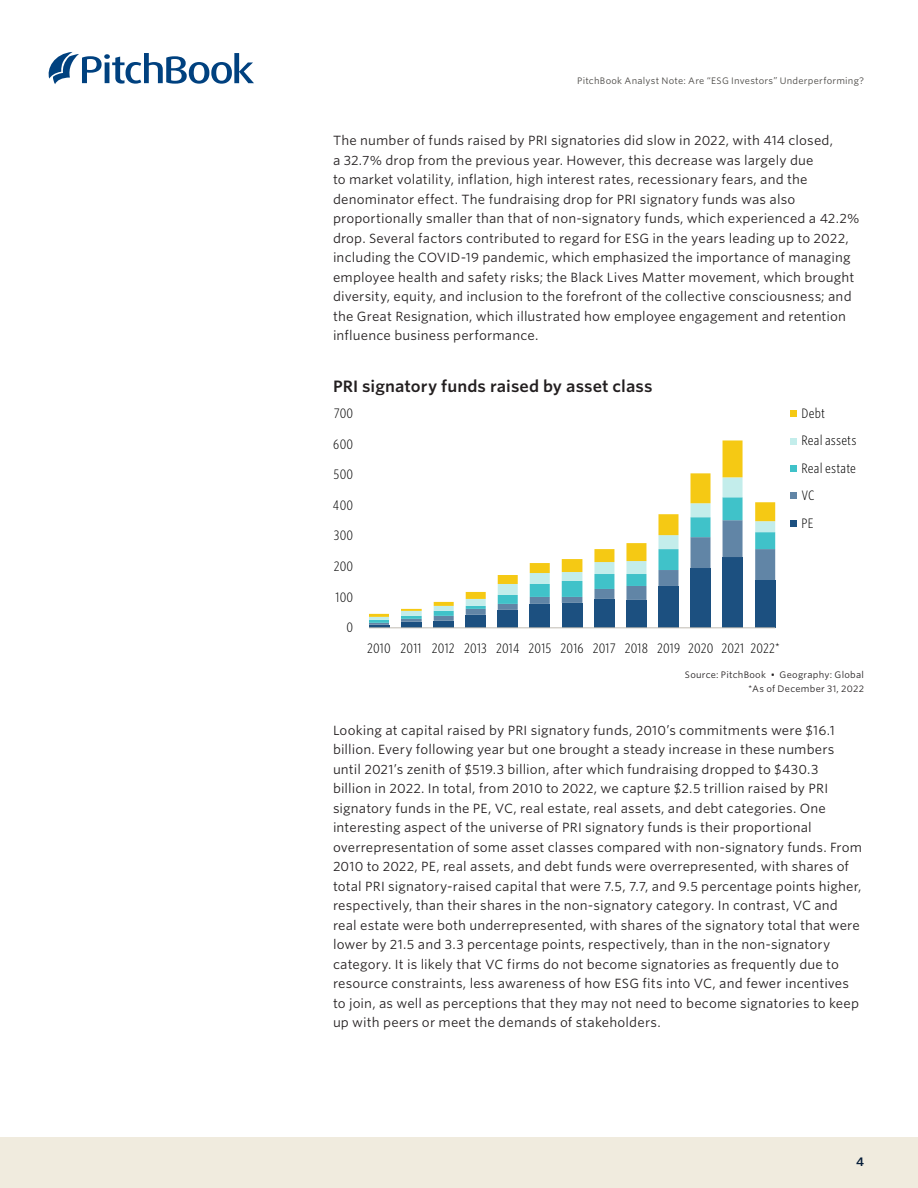
<style>
.page{position:relative;width:918px;height:1188px;background:#fff}
.page>*{position:absolute;margin:0;border:0;box-sizing:border-box;transform-origin:0 0}
.AN_Chart_table_title{font:600 15.75px "Whitney S Sm";letter-spacing:.005em;color:#231f20}
.t1{font:300 13.05px/27.5px "Whitney Cond S Sm";letter-spacing:.005em;color:#000}
.AN_Body_copy_-_runt{font:12.75px/19.5px "Whitney S Sm";letter-spacing:.01em;color:#231f20}
.t2{font:600 12px "Whitney S Sm";color:#051c38}
.t3{font:9px "Whitney S Sm";letter-spacing:.025em;color:#484643}
.AN_Source_tag{font:9px "Whitney S Sm";letter-spacing:.025em;color:#231f20}
</style>
<div class="page">
<svg style="left:49px;top:52px;width:205px;height:32px"></svg>
<div style="left:0;top:1137px;width:918px;height:51px;background:#f0ebde"></div>
<svg style="left:791px;top:411px;width:6px;height:6px"></svg>
<svg style="left:791px;top:438px;width:6px;height:6px"></svg>
<div style="left:791px;top:465px;width:6px;height:7px;background:#40c2c9"></div>
<div style="left:791px;top:492px;width:6px;height:7px;background:#6185a6"></div>
<div style="left:791px;top:520px;width:6px;height:7px;background:#1c5080"></div>
<div style="left:755px;top:580px;width:20px;height:48px;background:#1c5080"></div>
<div style="left:723px;top:557px;width:20px;height:71px;background:#1c5080"></div>
<div style="left:691px;top:568px;width:20px;height:60px;background:#1c5080"></div>
<div style="left:658px;top:586px;width:21px;height:42px;background:#1c5080"></div>
<div style="left:626px;top:600px;width:20px;height:28px;background:#1c5080"></div>
<div style="left:594px;top:599px;width:20px;height:29px;background:#1c5080"></div>
<div style="left:562px;top:603px;width:20px;height:25px;background:#1c5080"></div>
<div style="left:530px;top:604px;width:20px;height:24px;background:#1c5080"></div>
<div style="left:498px;top:610px;width:20px;height:18px;background:#1c5080"></div>
<div style="left:466px;top:615px;width:20px;height:13px;background:#1c5080"></div>
<div style="left:434px;top:621px;width:20px;height:7px;background:#1c5080"></div>
<div style="left:401px;top:622px;width:21px;height:6px;background:#1c5080"></div>
<hr style="left:369px;top:625px;width:20px;height:3px;background:#1c5080">
<svg style="left:369px;top:440px;width:406px;height:177px"></svg>
<hr style="left:369px;top:627px;width:406px;height:1px;background:#c0bcb2">
<p class="t3" style="left:577px;top:75px;width:288px">PitchBook Analyst Note: Are “ESG Investors” Underperforming?</p>
<p class="AN_Body_copy_-_runt" style="left:333px;top:131px;width:528px">The number of funds raised by PRI signatories did slow in 2022, with 414 closed,<br>a 32.7% drop from the previous year. However, this decrease was largely due<br>to market volatility, inflation, high interest rates, recessionary fears, and the denominator effect. The fundraising drop for PRI signatory funds was also proportionally smaller than that of non-signatory funds, which experienced a 42.2% drop. Several factors contributed to regard for ESG in the years leading up to 2022, including the COVID-19 pandemic, which emphasized the importance of managing employee health and safety risks; the Black Lives Matter movement, which brought diversity, equity, and inclusion to the forefront of the collective consciousness; and the Great Resignation, which illustrated how employee engagement and retention influence business performance.</p>
<p class="AN_Chart_table_title" style="left:333px;top:375px;width:321px">PRI signatory funds raised by asset class</p>
<p class="t1" style="left:334px;top:399px;width:21px">700</p>
<p class="t1" style="left:802px;top:399px;width:57px">Debt<br>Real assets<br>Real estate<br>VC<br>PE</p>
<p class="t1" style="left:333px;top:430px;width:21px">600</p>
<p class="t1" style="left:334px;top:460px;width:21px">500</p>
<p class="t1" style="left:333px;top:491px;width:22px">400</p>
<p class="t1" style="left:334px;top:521px;width:21px">300</p>
<p class="t1" style="left:334px;top:553px;width:21px">200</p>
<p class="t1" style="left:335px;top:583px;width:19px">100</p>
<p class="t1" style="left:347px;top:614px;width:8px">0</p>
<p class="t1" style="left:367px;top:634px;width:414px">2010 2011 2012 2013 2014 2015 2016 2017 2018 2019 2020 2021 2022*</p>
<p class="AN_Source_tag" style="left:685px;top:668px;width:181px">Source: PitchBook • Geography: Global</p>
<p class="AN_Source_tag" style="left:748px;top:682px;width:117px">*As of December 31, 2022</p>
<p class="AN_Body_copy_-_runt" style="left:333px;top:720px;width:531px">Looking at capital raised by PRI signatory funds, 2010’s commitments were $16.1 billion. Every following year but one brought a steady increase in these numbers until 2021’s zenith of $519.3 billion, after which fundraising dropped to $430.3<br>billion in 2022. In total, from 2010 to 2022, we capture $2.5 trillion raised by PRI signatory funds in the PE, VC, real estate, real assets, and debt categories. One interesting aspect of the universe of PRI signatory funds is their proportional overrepresentation of some asset classes compared with non-signatory funds. From 2010 to 2022, PE, real assets, and debt funds were overrepresented, with shares of total PRI signatory-raised capital that were 7.5, 7.7, and 9.5 percentage points higher, respectively, than their shares in the non-signatory category. In contrast, VC and real estate were both underrepresented, with shares of the signatory total that were lower by 21.5 and 3.3 percentage points, respectively, than in the non-signatory category. It is likely that VC firms do not become signatories as frequently due to resource constraints, less awareness of how ESG fits into VC, and fewer incentives to join, as well as perceptions that they may not need to become signatories to keep up with peers or meet the demands of stakeholders.</p>
<p class="t2" style="left:856px;top:1153px;width:9px">4</p>
</div>
